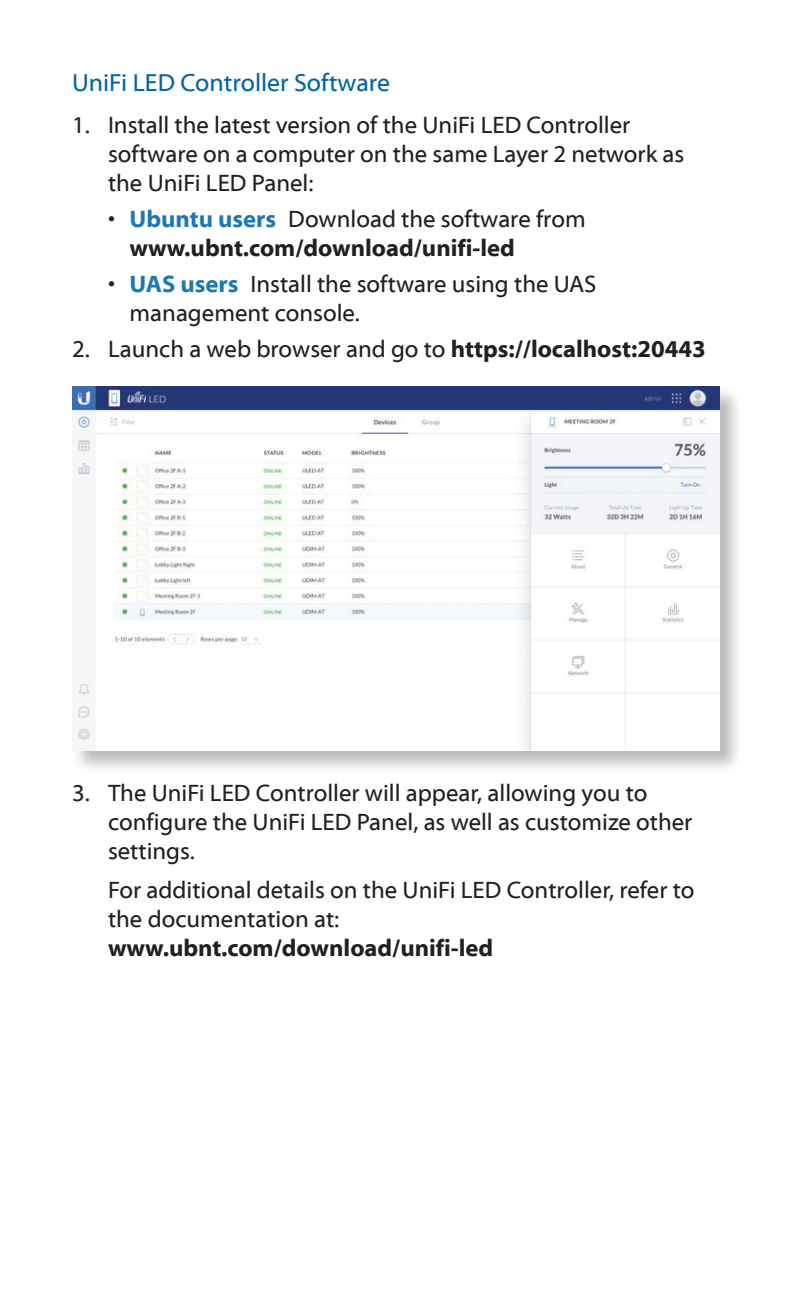
<style>
.page{position:relative;width:792px;height:1296px;background:#fff}
.page>*{position:absolute;margin:0;border:0;box-sizing:border-box;transform-origin:0 0}
.Heading_3{font:24.8px "Myriad Web Pro";color:#0065a4}
.Body_Indented_Number{font:24px/28.8px "Myriad Web Pro";color:#231f20}
.t1{font:700 24px/28.8px "Myriad Web Pro";color:#231f20}
.s1{font-weight:400}
.s2{color:#1b78b2}
.s3{font-weight:700;color:#1b78b2}
.s4{font-weight:700}
</style>
<div class="page">
<div style="left:72px;top:386px;width:671px;height:388px;background:#231f20;opacity:.3"></div>
<img style="left:72px;top:386px;width:648px;height:365px">
<p class="Heading_3" style="left:72px;top:69px;width:320px">UniFi LED Controller Software</p>
<p class="Body_Indented_Number" style="left:108px;top:112px;width:578px;text-indent:-36px">1. Install the latest version of the UniFi LED Controller software on a computer on the same Layer 2 network as the UniFi LED Panel:</p>
<p class="t1" style="left:130px;top:205px;width:458px;text-indent:-22px"><span class="s1">•</span> <span class="s2">Ubuntu users</span> <span class="s1">Download the software from </span>www.ubnt.com/download/unifi-led</p>
<p class="Body_Indented_Number" style="left:130px;top:270px;width:469px;text-indent:-22px">• <span class="s3">UAS users</span> Install the software using the UAS management console.</p>
<p class="Body_Indented_Number" style="left:72px;top:335px;width:635px">2. Launch a web browser and go to <span class="s4">https://localhost:20443</span></p>
<p class="Body_Indented_Number" style="left:108px;top:779px;width:586px;text-indent:-36px">3. The UniFi LED Controller will appear, allowing you to configure the UniFi LED Panel, as well as customize other settings.</p>
<p class="Body_Indented_Number" style="left:108px;top:876px;width:588px">For additional details on the UniFi LED Controller, refer to the documentation at: <span class="s4">www.ubnt.com/download/unifi-led</span></p>
</div>
